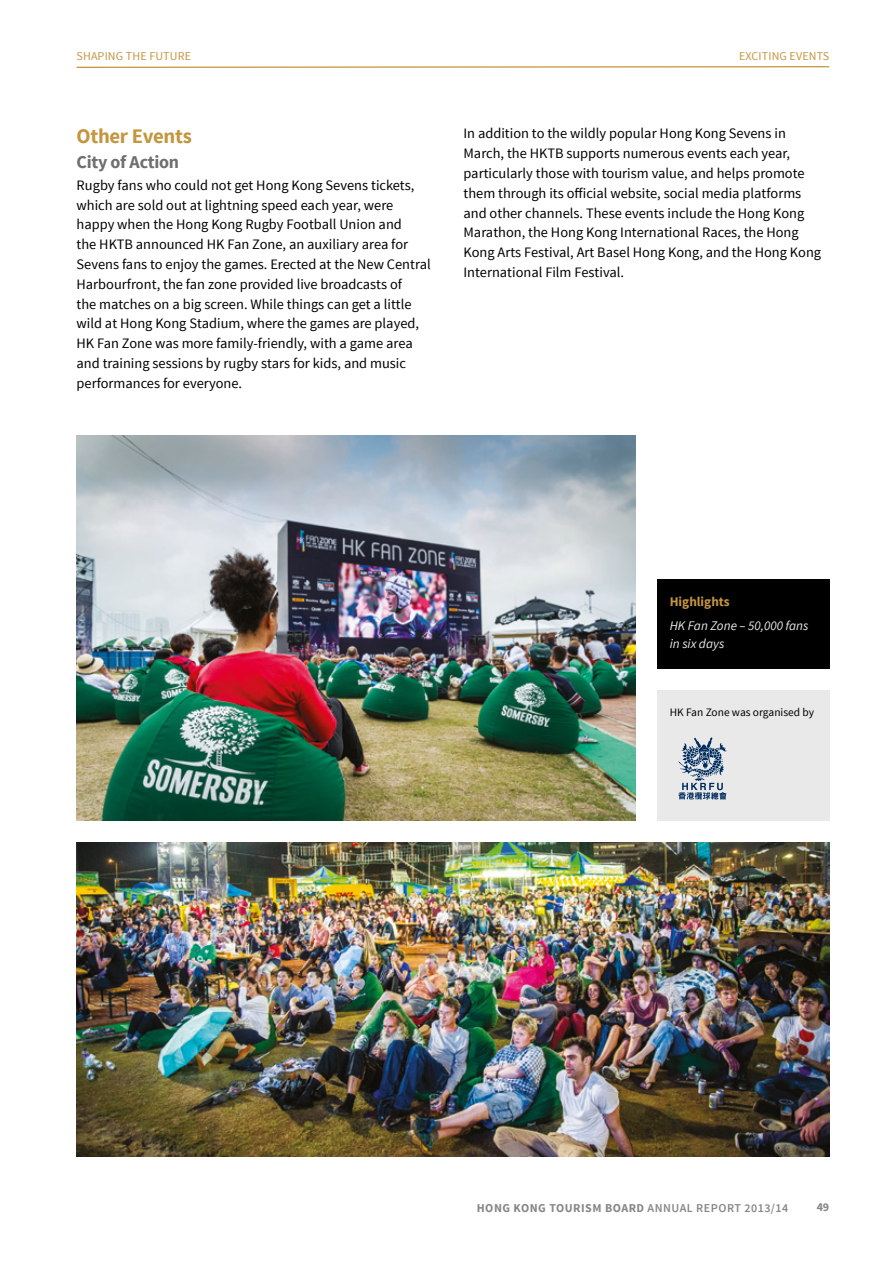
<style>
.page{position:relative;width:893px;height:1263px;background:#fff}
.page>*{position:absolute;margin:0;border:0;box-sizing:border-box;transform-origin:0 0}
.t1{font:700 20.7px "Source Sans Pro";letter-spacing:-.015em;color:#c49640}
.t2{font:700 18px "Source Sans Pro";letter-spacing:-.015em;color:#6f6f6e}
.t3{font:14.4px/19.8px "Source Sans Pro";color:#000}
.t4{font:italic 13.2px/17.7px "Source Sans Pro";color:#e9e9e9}
.t5{font:700 13.2px "Source Sans Pro";color:#c49640}
.t6{font:700 12px "Source Sans Pro";letter-spacing:.04em;color:#878786}
.t7{font:12px "Source Sans Pro";letter-spacing:.01em;color:#c49640}
.t8{font:11.4px "Source Sans Pro";color:#000}
.s1{font-weight:600}
</style>
<div class="page">
<div style="left:657px;top:690px;width:172px;height:131px;background:#e9e9e9"></div>
<img style="left:77px;top:842px;width:752px;height:315px">
<img style="left:77px;top:436px;width:559px;height:385px">
<svg style="left:678px;top:737px;width:49px;height:62px"></svg>
<div style="left:657px;top:579px;width:172px;height:90px;background:#000"></div>
<svg style="left:76px;top:66px;width:754px;height:2px;background:#d8bb84"></svg>
<p class="t7" style="left:77px;top:49px;width:116px">Shaping th e Future</p>
<p class="t7" style="left:739px;top:49px;width:85px">Exciting Events</p>
<h1 class="t1" style="left:77px;top:123px;width:117px">Other Events</h1>
<p class="t2" style="left:77px;top:150px;width:104px">City of Action</p>
<p class="t3" style="left:77px;top:175px;width:356px">Rugby fans who could not get Hong Kong Sevens tickets, which are sold out at lightning speed each year, were happy when the Hong Kong Rugby Football U nion and<br>the HKTB announced HK Fan Zone, an auxiliary area for Sevens fans to enjoy the games. Erected at the N ew Central Harbourfront, the fan zone provided live broadcasts of<br>the matches on a big screen. While things can get a little wild at Hong Kong Stadium, where the games are played, HK Fan Zone was more family-friendly, with a game area and training sessions by rugby stars for kids, and music performances for everyone.</p>
<p class="t3" style="left:463px;top:124px;width:359px">I n addition to the wildly popular Hong Kong Sevens in March, the HKTB supports numerous events each year, particularly those with tourism value, and helps promote them through its official website, social media platforms and other channels. These events include the Hong Kong Marathon, the Hong Kong I nternational Races, the Hong Kong Arts Festival, Art Basel Hong Kong, and the Hong Kong I nternational Film Festival.</p>
<p class="t5" style="left:670px;top:593px;width:62px">Highlights</p>
<p class="t4" style="left:670px;top:617px;width:140px">HK Fan Zone – 50,000 fans in six days</p>
<p class="t8" style="left:670px;top:705px;width:146px">HK Fan Zone was organised by</p>
<p class="t6" style="left:477px;top:1200px;width:313px">HONG KONG TOURISM BOARD <span class="s1">ANNUAL REPORT 2013/14</span></p>
<p class="t6" style="left:817px;top:1200px;width:14px">49</p>
</div>
